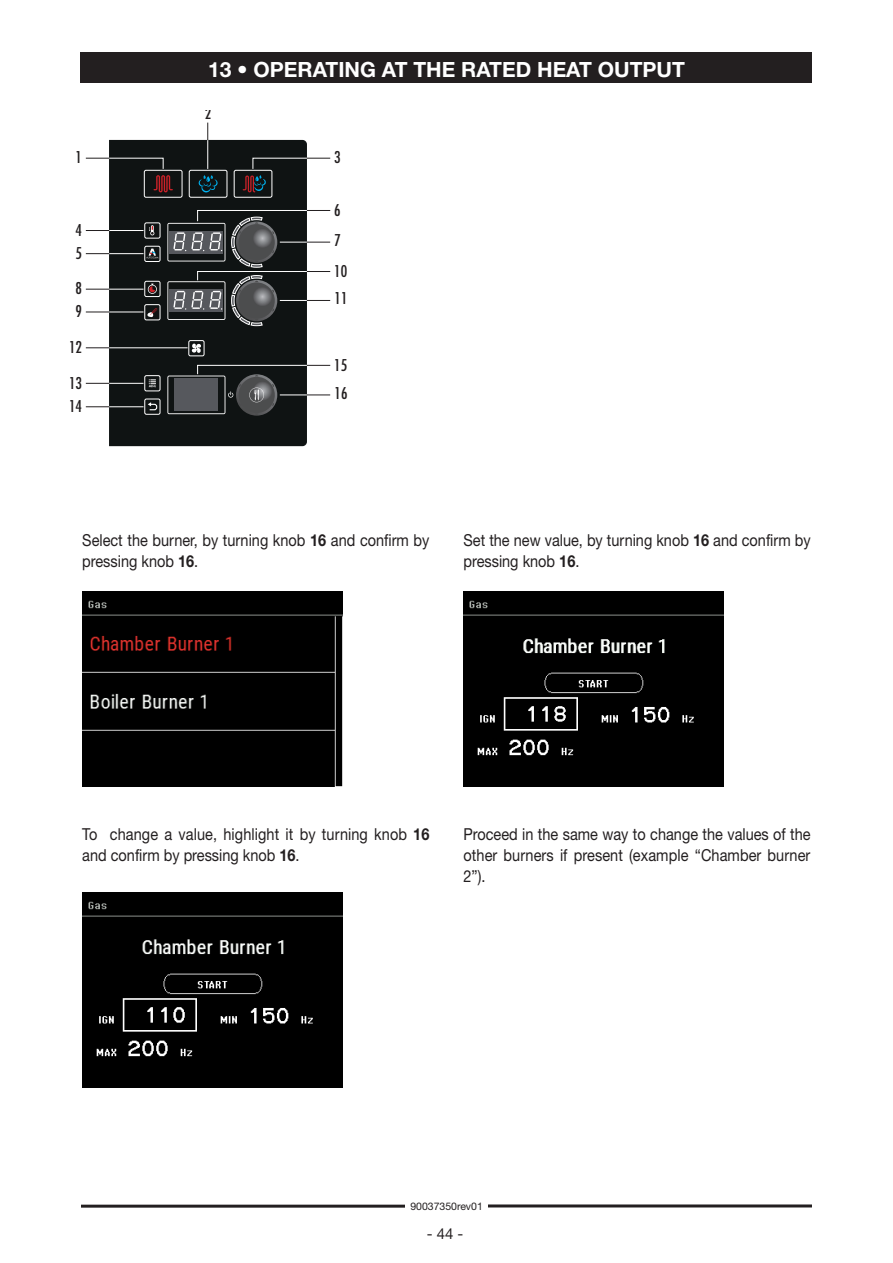
<style>
.page{position:relative;width:893px;height:1263px;background:#fff}
.page>*{position:absolute;margin:0;border:0;box-sizing:border-box;transform-origin:0 0}
.Titolo_capitolo{font:700 21px "Helvetica Neue LT Std";color:#fff}
.titoletto_positivo{font:16.5px/21px "Helvetica Neue LT Std";color:#231f20;scale:.88 1}
.t1{font:condensed 15.9px/23.1px "Futura";color:#231f20}
.t2{font:condensed 15.9px "Futura";color:#111319}
.t3{font:15px "Helvetica Neue LT Std";color:#231f20}
.t4{font:10.5px "Helvetica Neue LT Std";color:#231f20}
.s1{font-weight:700}
</style>
<div class="page">
<hr style="left:81px;top:1205px;width:338px;height:3px;background:#231f20">
<hr style="left:474px;top:1204px;width:338px;height:3px;background:#231f20">
<div style="left:405px;top:1194px;width:83px;height:24px;background:#fff"></div>
<div style="left:81px;top:52px;width:731px;height:30px;background:#231f20"></div>
<img style="left:82px;top:591px;width:261px;height:196px">
<img style="left:463px;top:591px;width:261px;height:196px">
<img style="left:82px;top:893px;width:261px;height:195px">
<div style="left:109px;top:140px;width:198px;height:306px;background:#0f1313"></div>
<div style="left:144px;top:170px;width:38px;height:27px;border:1px solid #fff;border-radius:2px"></div>
<div style="left:234px;top:170px;width:38px;height:27px;border:1px solid #fff;border-radius:2px"></div>
<div style="left:189px;top:170px;width:38px;height:27px;border:1px solid #fff;border-radius:2px"></div>
<div style="left:145px;top:375px;width:15px;height:16px;border:1px solid #fff;border-radius:2px"></div>
<div style="left:189px;top:340px;width:15px;height:16px;border:1px solid #fff;border-radius:2px"></div>
<div style="left:145px;top:304px;width:15px;height:16px;border:1px solid #fff;border-radius:2px"></div>
<div style="left:145px;top:281px;width:15px;height:16px;border:1px solid #fff;border-radius:2px"></div>
<div style="left:145px;top:246px;width:15px;height:16px;border:1px solid #fff;border-radius:2px"></div>
<div style="left:145px;top:223px;width:15px;height:15px;border:1px solid #fff;border-radius:2px"></div>
<div style="left:145px;top:399px;width:15px;height:15px;border:1px solid #fff;border-radius:2px"></div>
<svg style="left:148px;top:284px;width:9px;height:10px"></svg>
<svg style="left:198px;top:175px;width:20px;height:17px"></svg>
<svg style="left:243px;top:175px;width:23px;height:17px"></svg>
<svg style="left:154px;top:175px;width:19px;height:17px"></svg>
<svg style="left:146px;top:249px;width:13px;height:9px"></svg>
<svg style="left:149px;top:379px;width:7px;height:8px"></svg>
<svg style="left:192px;top:344px;width:9px;height:9px"></svg>
<svg style="left:147px;top:308px;width:10px;height:9px"></svg>
<svg style="left:148px;top:402px;width:10px;height:9px"></svg>
<svg style="left:149px;top:225px;width:6px;height:10px"></svg>
<svg style="left:86px;top:158px;width:78px;height:11px"></svg>
<svg style="left:252px;top:158px;width:78px;height:11px"></svg>
<hr style="left:109px;top:230px;width:34px;height:1px;background:#fff">
<svg style="left:86px;top:230px;width:23px;height:1px"></svg>
<hr style="left:109px;top:253px;width:34px;height:1px;background:#fff">
<svg style="left:86px;top:253px;width:23px;height:1px"></svg>
<hr style="left:109px;top:289px;width:34px;height:1px;background:#fff">
<svg style="left:86px;top:289px;width:23px;height:1px"></svg>
<hr style="left:109px;top:312px;width:34px;height:1px;background:#fff">
<svg style="left:86px;top:312px;width:23px;height:1px"></svg>
<hr style="left:109px;top:348px;width:79px;height:1px;background:#fff">
<svg style="left:86px;top:348px;width:23px;height:1px"></svg>
<hr style="left:109px;top:383px;width:34px;height:1px;background:#fff">
<svg style="left:86px;top:383px;width:23px;height:1px"></svg>
<hr style="left:109px;top:406px;width:34px;height:1px;background:#fff">
<svg style="left:86px;top:406px;width:23px;height:1px"></svg>
<svg style="left:207px;top:123px;width:1px;height:46px"></svg>
<svg style="left:167px;top:210px;width:163px;height:116px"></svg>
<svg style="left:167px;top:365px;width:163px;height:50px;background:#525456"></svg>
<p class="Titolo_capitolo" style="left:208px;top:56px;width:478px">13 • OPERATING AT THE RATED HEAT OUTPUT</p>
<p class="t1" style="left:76px;top:146px;width:8px">1</p>
<p class="t1" style="left:76px;top:218px;width:8px">4<br>5</p>
<p class="t1" style="left:76px;top:277px;width:8px">8<br>9</p>
<p class="t1" style="left:69px;top:335px;width:15px">12</p>
<p class="t1" style="left:69px;top:371px;width:15px">13<br>14</p>
<p class="t1" style="left:205px;top:101px;width:8px">2</p>
<p class="t1" style="left:334px;top:146px;width:8px">3</p>
<p class="t1" style="left:334px;top:198px;width:8px">6</p>
<p class="t1" style="left:335px;top:228px;width:8px">7</p>
<p class="t1" style="left:334px;top:259px;width:15px">10</p>
<p class="t1" style="left:335px;top:287px;width:15px">11</p>
<p class="t1" style="left:334px;top:353px;width:15px">15</p>
<p class="t1" style="left:335px;top:381px;width:15px">16</p>
<p class="titoletto_positivo" style="left:82px;top:529px;width:396px">Select the burner, by turning knob <span class="s1">16</span> and confirm by pressing knob <span class="s1">16</span>.</p>
<p class="t2" style="left:187px;top:558px;width:15px">A2</p>
<p class="titoletto_positivo" style="left:463px;top:529px;width:396px">Set the new value, by turning knob <span class="s1">16</span> and confirm by pressing knob <span class="s1">16</span>.</p>
<p class="titoletto_positivo" style="left:82px;top:823px;width:396px">To change a value, highlight it by turning knob <span class="s1">16 </span>and confirm by pressing knob <span class="s1">16</span>.</p>
<p class="titoletto_positivo" style="left:463px;top:823px;width:396px;text-align:justify">Proceed in the same way to change the values of the other burners if present (example “Chamber burner 2”).</p>
<p class="t4" style="left:410px;top:1200px;width:74px">90037350rev01</p>
<p class="t3" style="left:427px;top:1225px;width:38px">- 44 -</p>
</div>
